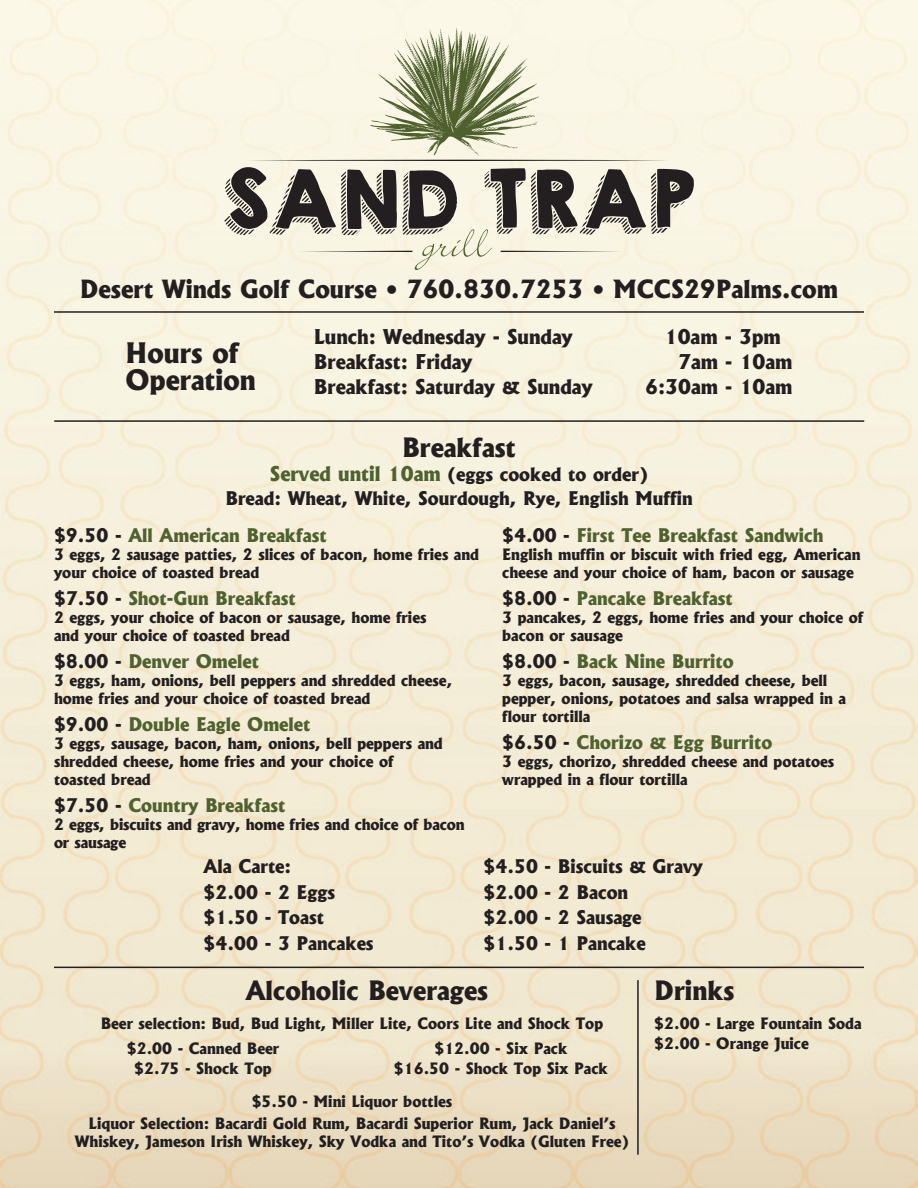
<style>
.page{position:relative;width:918px;height:1188px;background:#fff}
.page>*{position:absolute;margin:0;border:0;box-sizing:border-box;transform-origin:0 0}
.t1{font:800 27px "Albertus";color:#231f20}
.t2{font:800 25.5px "Albertus";color:#231f20}
.t3{font:800 24px "Albertus";color:#231f20}
.t4{font:800 19.5px "Albertus";color:#231f20}
.t5{font:800 18px "Albertus";color:#4f612f}
.t6{font:800 18px "Albertus";color:#231f20}
.t7{font:800 15px/18px "Albertus";color:#231f20}
.s1{font-size:19.5px;color:#4f612f}
.s2{color:#231f20}
</style>
<div class="page">
<img style="left:0;top:0;width:918px;height:1188px">
<svg style="left:248px;top:28px;width:422px;height:133px"></svg>
<svg style="left:224px;top:167px;width:470px;height:103px"></svg>
<hr style="left:54px;top:420px;width:810px;height:2px;background:#231f20">
<hr style="left:54px;top:311px;width:810px;height:2px;background:#231f20">
<hr style="left:54px;top:967px;width:810px;height:1px;background:#231f20">
<hr style="left:637px;top:980px;width:2px;height:175px;background:#231f20">
<p class="t3" style="left:80px;top:274px;width:760px">Desert Winds Golf Course • 760.830.7253 • MCCS29Palms.com</p>
<p class="t1" style="left:125px;top:335px;width:115px">Hours of</p>
<p class="t1" style="left:125px;top:362px;width:132px">Operation</p>
<p class="t4" style="left:314px;top:324px;width:260px">Lunch: Wednesday - Sunday</p>
<p class="t4" style="left:314px;top:349px;width:160px">Breakfast: Friday</p>
<p class="t4" style="left:314px;top:374px;width:280px">Breakfast: Saturday &amp; Sunday</p>
<p class="t4" style="left:665px;top:324px;width:118px">10am - 3pm</p>
<p class="t4" style="left:678px;top:349px;width:116px">7am - 10am</p>
<p class="t4" style="left:645px;top:374px;width:149px">6:30am - 10am</p>
<p class="t2" style="left:402px;top:430px;width:115px">Breakfast</p>
<p class="t6" style="left:270px;top:462px;width:380px"><span class="s1">Served until 10am</span> (eggs cooked to order)</p>
<p class="t6" style="left:225px;top:486px;width:469px">Bread: Wheat, White, Sourdough, Rye, English Muffin</p>
<p class="t5" style="left:54px;top:523px;width:274px"><span class="s2">$9.50 -</span> All American Breakfast</p>
<p class="t7" style="left:54px;top:545px;width:427px">3 eggs, 2 sausage patties, 2 slices of bacon, home fries and your choice of toasted bread</p>
<p class="t5" style="left:54px;top:586px;width:243px"><span class="s2">$7.50 -</span> Shot-Gun Breakfast</p>
<p class="t7" style="left:54px;top:608px;width:374px">2 eggs, your choice of bacon or sausage, home fries</p>
<p class="t7" style="left:54px;top:626px;width:237px">and your choice of toasted bread</p>
<p class="t5" style="left:54px;top:649px;width:207px"><span class="s2">$8.00 -</span> Denver Omelet</p>
<p class="t7" style="left:54px;top:671px;width:400px">3 eggs, ham, onions, bell peppers and shredded cheese,</p>
<p class="t7" style="left:54px;top:689px;width:318px">home fries and your choice of toasted bread</p>
<p class="t5" style="left:54px;top:712px;width:258px"><span class="s2">$9.00 -</span> Double Eagle Omelet</p>
<p class="t7" style="left:54px;top:734px;width:390px">3 eggs, sausage, bacon, ham, onions, bell peppers and</p>
<p class="t7" style="left:54px;top:752px;width:341px">shredded cheese, home fries and your choice of toasted bread</p>
<p class="t5" style="left:54px;top:793px;width:233px"><span class="s2">$7.50 -</span> Country Breakfast</p>
<p class="t7" style="left:54px;top:815px;width:412px">2 eggs, biscuits and gravy, home fries and choice of bacon</p>
<p class="t7" style="left:54px;top:833px;width:74px">or sausage</p>
<p class="t5" style="left:502px;top:523px;width:323px"><span class="s2">$4.00 -</span> First Tee Breakfast Sandwich</p>
<p class="t7" style="left:502px;top:545px;width:360px">English muffin or biscuit with fried egg, American cheese and your choice of ham, bacon or sausage</p>
<p class="t5" style="left:502px;top:586px;width:232px"><span class="s2">$8.00 -</span> Pancake Breakfast</p>
<p class="t7" style="left:502px;top:608px;width:363px">3 pancakes, 2 eggs, home fries and your choice of bacon or sausage</p>
<p class="t5" style="left:502px;top:649px;width:233px"><span class="s2">$8.00 -</span> Back Nine Burrito</p>
<p class="t7" style="left:502px;top:671px;width:345px">3 eggs, bacon, sausage, shredded cheese, bell pepper, onions, potatoes and salsa wrapped in a flour tortilla</p>
<p class="t5" style="left:502px;top:730px;width:272px"><span class="s2">$6.50 -</span> Chorizo &amp; Egg Burrito</p>
<p class="t7" style="left:502px;top:752px;width:334px">3 eggs, chorizo, shredded cheese and potatoes</p>
<p class="t7" style="left:502px;top:770px;width:187px">wrapped in a flour tortilla</p>
<p class="t6" style="left:204px;top:855px;width:89px">Ala Carte:</p>
<p class="t6" style="left:204px;top:880px;width:133px">$2.00 - 2 Eggs</p>
<p class="t6" style="left:204px;top:906px;width:122px">$1.50 - Toast</p>
<p class="t6" style="left:204px;top:931px;width:171px">$4.00 - 3 Pancakes</p>
<p class="t6" style="left:484px;top:855px;width:221px">$4.50 - Biscuits &amp; Gravy</p>
<p class="t6" style="left:484px;top:880px;width:146px">$2.00 - 2 Bacon</p>
<p class="t6" style="left:484px;top:906px;width:160px">$2.00 - 2 Sausage</p>
<p class="t6" style="left:484px;top:931px;width:164px">$1.50 - 1 Pancake</p>
<p class="t2" style="left:246px;top:973px;width:244px">Alcoholic Beverages</p>
<p class="t2" style="left:654px;top:973px;width:81px">Drinks</p>
<p class="t7" style="left:101px;top:1014px;width:504px">Beer selection: Bud, Bud Light, Miller Lite, Coors Lite and Shock Top</p>
<p class="t7" style="left:654px;top:1014px;width:209px;line-height:19.5px">$2.00 - Large Fountain Soda $2.00 - Orange Juice</p>
<p class="t7" style="left:127px;top:1039px;width:154px">$2.00 - Canned Beer</p>
<p class="t7" style="left:134px;top:1059px;width:139px">$2.75 - Shock Top</p>
<p class="t7" style="left:434px;top:1039px;width:135px">$12.00 - Six Pack</p>
<p class="t7" style="left:394px;top:1059px;width:216px">$16.50 - Shock Top Six Pack</p>
<p class="t7" style="left:252px;top:1092px;width:202px">$5.50 - Mini Liquor bottles</p>
<p class="t7" style="left:75px;top:1114px;width:556px;text-align:center">Liquor Selection: Bacardi Gold Rum, Bacardi Superior Rum, Jack Daniel’s<br>Whiskey, Jameson Irish Whiskey, Sky Vodka and Tito’s Vodka (Gluten Free)</p>
</div>
